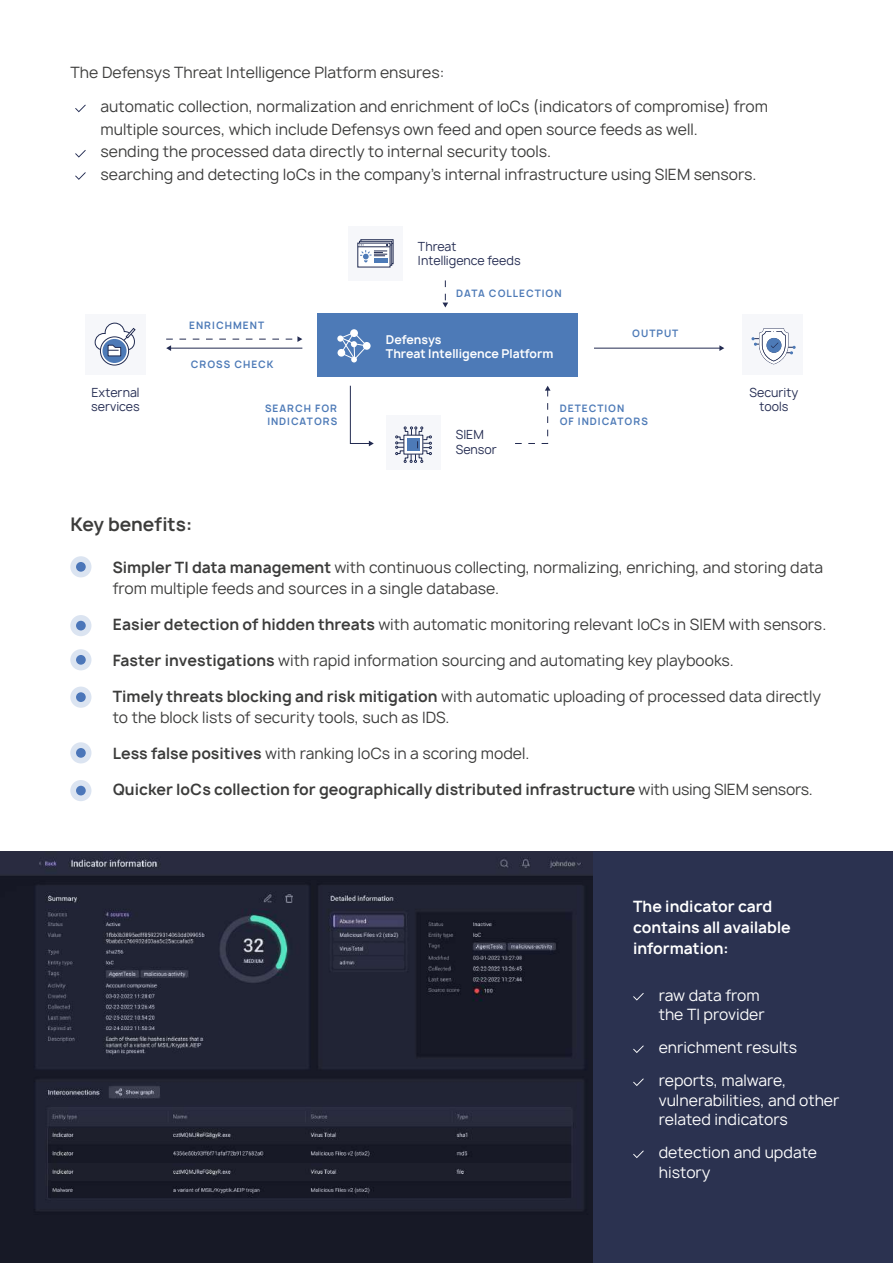
<style>
.page{position:relative;width:893px;height:1263px;background:#fff}
.page>*{position:absolute;margin:0;border:0;box-sizing:border-box;transform-origin:0 0}
.t1{font:700 18px "Manrope";color:#3c3c3b}
.t2{font:15px/22.5px "Manrope";color:#3c3c3b}
.t3{font:15px/19.5px "Manrope";color:#fff}
.t4{font:700 15px "Manrope";color:#3c3c3b}
.t5{font:700 15px/21px "Manrope";color:#fff}
.t6{font:12.15px/14.5px "Manrope";color:#232b51}
.t7{font:700 11.7px/14px "Manrope";color:#fff}
.t8{font:700 9.9px/13.8px "Manrope";letter-spacing:.1em;color:#4d7ab7}
.s1{font-weight:700}
.s2{font-weight:400}
</style>
<div class="page">
<img style="left:0;top:851px;width:593px;height:412px">
<div style="left:349px;top:226px;width:54px;height:54px;background:#f6f7fa"></div>
<svg style="left:360px;top:239px;width:33px;height:25px"></svg>
<hr style="left:361px;top:243px;width:32px;height:1px;background:#222c52">
<svg style="left:359px;top:241px;width:33px;height:25px"></svg>
<hr style="left:359px;top:245px;width:33px;height:1px;background:#222c52">
<svg style="left:357px;top:243px;width:33px;height:24px"></svg>
<hr style="left:358px;top:246px;width:32px;height:1px;background:#222c52">
<div style="left:374px;top:258px;width:14px;height:5px;background:#4d7ab7"></div>
<svg style="left:359px;top:244px;width:29px;height:18px"></svg>
<div style="left:70px;top:556px;width:21px;height:21px;background:#dbe4f1;border-radius:50%"></div>
<div style="left:76px;top:562px;width:10px;height:10px;background:#4b76b9;border-radius:50%"></div>
<svg style="left:70px;top:615px;width:21px;height:21px"></svg>
<div style="left:76px;top:621px;width:10px;height:9px;background:#4b76b9;border-radius:50%"></div>
<div style="left:70px;top:649px;width:21px;height:21px;background:#dbe4f1;border-radius:50%"></div>
<div style="left:76px;top:655px;width:10px;height:10px;background:#4b76b9;border-radius:50%"></div>
<svg style="left:70px;top:686px;width:21px;height:22px"></svg>
<div style="left:76px;top:692px;width:10px;height:10px;background:#4b76b9;border-radius:50%"></div>
<div style="left:70px;top:742px;width:21px;height:21px;background:#dbe4f1;border-radius:50%"></div>
<div style="left:76px;top:748px;width:10px;height:10px;background:#4b76b9;border-radius:50%"></div>
<svg style="left:70px;top:780px;width:21px;height:21px"></svg>
<div style="left:76px;top:786px;width:10px;height:9px;background:#4b76b9;border-radius:50%"></div>
<div style="left:318px;top:313px;width:260px;height:64px;background:#4d7ab7"></div>
<svg style="left:350px;top:329px;width:8px;height:8px"></svg>
<svg style="left:337px;top:335px;width:6px;height:7px"></svg>
<div style="left:338px;top:349px;width:7px;height:8px;background:#fff;border-radius:50%"></div>
<svg style="left:340px;top:332px;width:25px;height:30px"></svg>
<div style="left:363px;top:342px;width:8px;height:8px;background:#fff;border-radius:50%"></div>
<div style="left:85px;top:313px;width:61px;height:61px;background:#f6f7fa"></div>
<div style="left:742px;top:314px;width:61px;height:61px;background:#f6f7fa"></div>
<svg style="left:100px;top:337px;width:29px;height:28px"></svg>
<div style="left:100px;top:336px;width:29px;height:29px;border:1px solid #222c52;border-radius:50%"></div>
<div style="left:103px;top:339px;width:24px;height:24px;background:#4d7ab7;border-radius:50%"></div>
<svg style="left:94px;top:322px;width:42px;height:35px"></svg>
<svg style="left:751px;top:328px;width:45px;height:36px"></svg>
<svg style="left:442px;top:280px;width:6px;height:27px"></svg>
<svg style="left:166px;top:336px;width:136px;height:15px"></svg>
<hr style="left:594px;top:348px;width:126px;height:1px;background:#232b51">
<svg style="left:719px;top:345px;width:5px;height:6px"></svg>
<svg style="left:515px;top:386px;width:35px;height:58px"></svg>
<svg style="left:350px;top:385px;width:24px;height:61px"></svg>
<div style="left:387px;top:416px;width:54px;height:54px;background:#f6f7fa"></div>
<svg style="left:395px;top:426px;width:37px;height:37px"></svg>
<div style="left:593px;top:851px;width:300px;height:412px;background:#2b3250"></div>
<svg style="left:633px;top:993px;width:11px;height:7px"></svg>
<svg style="left:633px;top:1045px;width:11px;height:8px"></svg>
<svg style="left:633px;top:1078px;width:11px;height:8px"></svg>
<svg style="left:633px;top:1150px;width:11px;height:8px"></svg>
<svg style="left:75px;top:105px;width:11px;height:7px"></svg>
<svg style="left:75px;top:150px;width:11px;height:8px"></svg>
<svg style="left:75px;top:172px;width:11px;height:8px"></svg>
<p class="t2" style="left:71px;top:61px;width:375px">The Defensys Threat Intelligence Platform ensures:</p>
<p class="t2" style="left:101px;top:96px;width:669px">automatic collection, normalization and enrichment of IoCs (indicators of compromise) from multiple sources, which include Defensys own feed and open source feeds as well.<br>sending the processed data directly to internal security tools.<br>searching and detecting IoCs in the company’s internal infrastructure using SIEM sensors.</p>
<p class="t6" style="left:418px;top:239px;width:104px">Threat<br>Intelligence feeds</p>
<p class="t8" style="left:189px;top:318px;width:77px">ENRICHMENT</p>
<p class="t6" style="left:91px;top:385px;width:50px">External services</p>
<p class="t8" style="left:191px;top:358px;width:84px">CROSS CHECK</p>
<p class="t8" style="left:265px;top:401px;width:74px">SEARCH FOR<br>INDICATORS</p>
<p class="t1" style="left:71px;top:512px;width:123px">Key benefits:</p>
<p class="t8" style="left:456px;top:286px;width:107px">DATA COLLECTION</p>
<p class="t7" style="left:386px;top:333px;width:169px">Defensys<br>Threat Intelligence Platform</p>
<p class="t8" style="left:632px;top:327px;width:48px">OUTPUT</p>
<p class="t6" style="left:456px;top:427px;width:43px">SIEM<br>Sensor</p>
<p class="t8" style="left:560px;top:401px;width:90px">DETECTION<br>OF INDICATORS</p>
<p class="t6" style="left:750px;top:385px;width:50px;text-align:center">Security tools</p>
<p class="t2" style="left:113px;top:557px;width:712px;line-height:21px"><span class="s1">Simpler TI data management</span> with continuous collecting, normalizing, enriching, and storing data from multiple feeds and sources in a single database.</p>
<p class="t2" style="left:113px;top:613px;width:715px"><span class="s1">Easier detection of hidden threats</span> with automatic monitoring relevant IoCs in SIEM with sensors.</p>
<p class="t2" style="left:113px;top:649px;width:623px"><span class="s1">Faster investigations</span> with rapid information sourcing and automating key playbooks.</p>
<p class="t2" style="left:113px;top:686px;width:710px;line-height:21px"><span class="s1">Timely threats blocking and risk mitigation</span> with automatic uploading of processed data directly to the block lists of security tools, such as IDS.</p>
<p class="t2" style="left:113px;top:742px;width:418px"><span class="s1">Less false positives</span> with ranking IoCs in a scoring model.</p>
<p class="t4" style="left:113px;top:779px;width:702px">Quicker IoCs collection for geographically distributed infrastructure <span class="s2">with using SIEM sensors.</span></p>
<p class="t5" style="left:633px;top:896px;width:159px">The indicator card contains all available information:</p>
<p class="t3" style="left:659px;top:985px;width:108px">raw data from the TI provider</p>
<p class="t3" style="left:659px;top:1038px;width:140px">enrichment results</p>
<p class="t3" style="left:659px;top:1071px;width:182px">reports, malware, vulnerabilities, and other related indicators</p>
<p class="t3" style="left:659px;top:1143px;width:160px">detection and update history</p>
</div>
